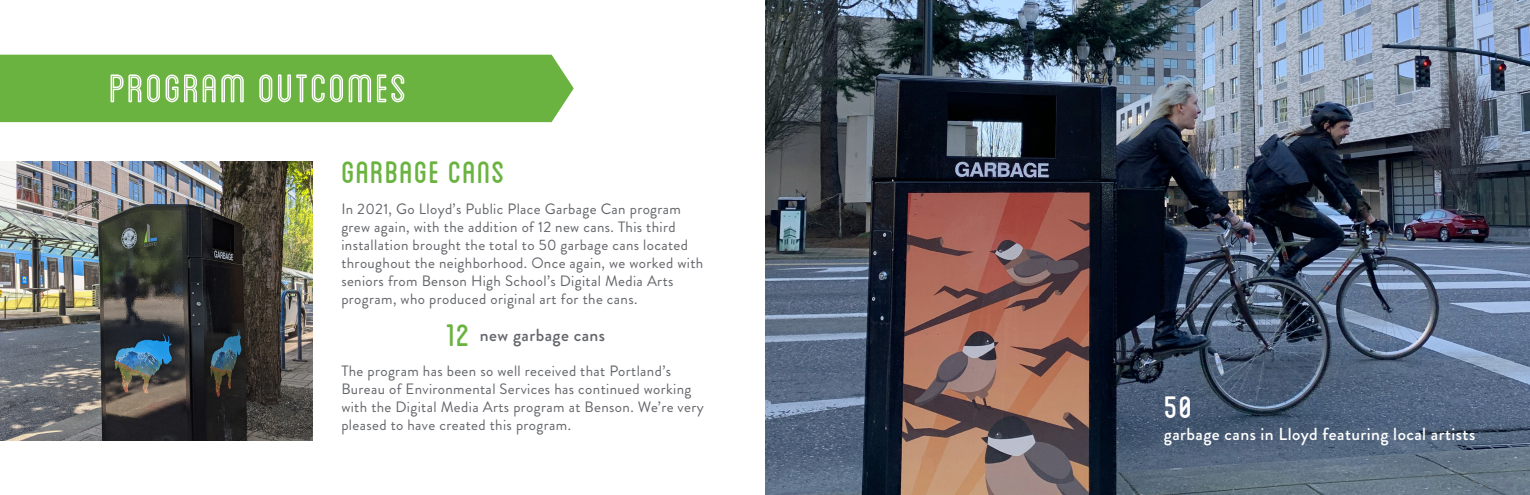
<style>
.page{position:relative;width:1530px;height:495px;background:#fff}
.page>*{position:absolute;margin:0;border:0;box-sizing:border-box;transform-origin:0 0}
.Page_Title{font:56.25px "Blanch Caps Inline";letter-spacing:.02em;color:#fff}
.Infographic_Title{font:43.75px "Blanch Caps";letter-spacing:.02em;color:#6bb340}
.Infographic_Label_La{font:43.75px "Blanch Caps";color:#6bb340}
.Infographic_Label_La-2{font:43.75px "Blanch Caps";color:#fff}
.Infographic_caption{font:500 17.5px "Brandon Grotesque";letter-spacing:.025em;color:#fff}
.Infographic_caption-2{font:500 17.5px "Brandon Grotesque";letter-spacing:.025em;color:#63656a}
.Cover_Address___Cont{font:15px/18px "Brandon Grotesque";letter-spacing:.025em;color:#63656a}
</style>
<div class="page">
<img style="left:765px;top:0;width:765px;height:495px">
<img style="left:0;top:162px;width:313px;height:278px">
<div style="left:0;top:55px;width:574px;height:67px;background:#6bb340"></div>
<p class="Page_Title" style="left:109px;top:63px;width:299px">Program Outcomes</p>
<p class="Infographic_Title" style="left:341px;top:153px;width:165px">garbage cans</p>
<p class="Cover_Address___Cont" style="left:341px;top:200px;width:364px">In 2021, Go Lloyd’s Public Place Garbage Can program grew again, with the addition of 12 new cans. This third installation brought the total to 50 garbage cans located throughout the neighborhood. Once again, we worked with seniors from Benson High School’s Digital Media Arts program, who produced original art for the cans.</p>
<p class="Infographic_Label_La" style="left:446px;top:315px;width:26px">12</p>
<p class="Infographic_caption-2" style="left:480px;top:323px;width:127px">new garbage cans</p>
<p class="Cover_Address___Cont" style="left:341px;top:362px;width:364px">The program has been so well received that Portland’s Bureau of Environmental Services has continued working with the Digital Media Arts program at Benson. We’re very pleased to have created this program.</p>
<p class="Infographic_Label_La-2" style="left:1164px;top:387px;width:30px">50</p>
<p class="Infographic_caption" style="left:1164px;top:422px;width:313px">garbage cans in Lloyd featuring local artists</p>
</div>
